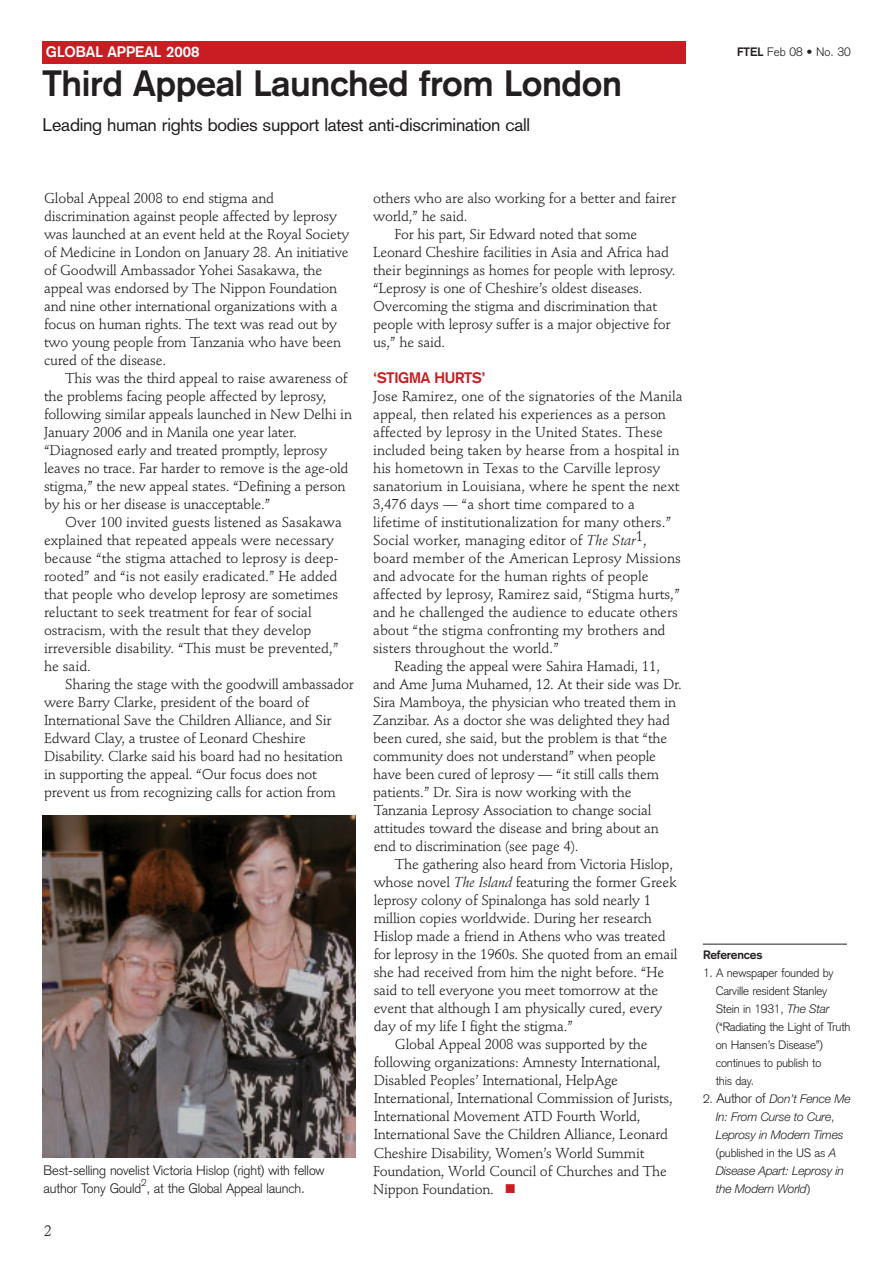
<style>
.page{position:relative;width:893px;height:1262px;background:#fff}
.page>*{position:absolute;margin:0;border:0;box-sizing:border-box;transform-origin:0 0}
.t1{font:700 36px "Akzidenz Grotesk";letter-spacing:-.01em;color:#231f20}
.t2{font:18px "Akzidenz Grotesk";letter-spacing:-.015em;color:#231f20}
.t3{font:700 15px "Akzidenz Grotesk";color:#fff}
.t4{font:700 15px "Akzidenz Grotesk";letter-spacing:-.015em;color:#c71d23}
.t5{font:15px "Stempel Schneidler";color:#231f20}
.t6{font:14.25px/18px "Stempel Schneidler";letter-spacing:-.015em;color:#231f20}
.t7{font:300 13.5px/18px "Akzidenz Grotesk";letter-spacing:-.01em;color:#231f20}
.t8{font:300 12px/18px "Akzidenz Grotesk";letter-spacing:-.015em;color:#231f20}
.t9{font:italic 300 12px/18px "Helvetica Neue";letter-spacing:-.015em;color:#231f20;text-align:center}
.t10{font:700 12px "Akzidenz Grotesk";letter-spacing:-.015em;color:#231f20}
.t11{font:300 9.75px "Akzidenz Grotesk";color:#231f20}
.s1{font-weight:700}
.s2{font-style:italic}
.s3{color:#c71d23}
.s4{font-family:"Helvetica Neue";font-style:italic}
.s5{font-family:"Akzidenz Grotesk";font-style:normal}
.s6{font-family:"Akzidenz Grotesk";font-style:normal;font-size:13.5px}
</style>
<div class="page">
<div style="left:43px;top:41px;width:642px;height:22px;background:#c71d23"></div>
<img style="left:43px;top:815px;width:312px;height:342px">
<hr style="left:702px;top:943px;width:144px;height:1px;background:#231f20">
<p class="t3" style="left:46px;top:46px;width:155px">GLOBAL APPEAL 2008</p>
<p class="t8" style="left:737px;top:44px;width:115px"><span class="s1">FTEL</span> Feb 08 • No. 30</p>
<h1 class="t1" style="left:43px;top:71px;width:581px">Third Appeal Launched from London</h1>
<p class="t2" style="left:43px;top:118px;width:489px">Leading human rights bodies support latest anti-discrimination call</p>
<p class="t6" style="left:44px;top:191px;width:307px">Global Appeal 2008 to end stigma and discrimination against people affected by leprosy was launched at an event held at the Royal Society of Medicine in London on January 28. An initiative of Goodwill Ambassador Yohei Sasakawa, the appeal was endorsed by The Nippon Foundation and nine other international organizations with a focus on human rights. The text was read out by two young people from Tanzania who have been cured of the disease.</p>
<p class="t6" style="left:44px;top:371px;width:309px;text-indent:21px">This was the third appeal to raise awareness of the problems facing people affected by leprosy, following similar appeals launched in New Delhi in January 2006 and in Manila one year later. “Diagnosed early and treated promptly, leprosy leaves no trace. Far harder to remove is the age-old stigma,” the new appeal states. “Defining a person by his or her disease is unacceptable.”</p>
<p class="t6" style="left:44px;top:515px;width:299px;text-indent:21px">Over 100 invited guests listened as Sasakawa explained that repeated appeals were necessary because “the stigma attached to leprosy is deep&shy;rooted” and “is not easily eradicated.” He added that people who develop leprosy are sometimes reluctant to seek treatment for fear of social ostracism, with the result that they develop irreversible disability. “This must be prevented,” he said.</p>
<p class="t6" style="left:44px;top:677px;width:311px;text-indent:21px">Sharing the stage with the goodwill ambassador were Barry Clarke, president of the board of International Save the Children Alliance, and Sir Edward Clay, a trustee of Leonard Cheshire Disability. Clarke said his board had no hesitation in supporting the appeal. “Our focus does not prevent us from recognizing calls for action from</p>
<p class="t7" style="left:44px;top:1163px;width:282px">Best-selling novelist Victoria Hislop (right) with fellow author Tony Gould , at the Global Appeal launch.</p>
<p class="t11" style="left:141px;top:1179px;width:7px">2</p>
<p class="t5" style="left:44px;top:1224px;width:9px">2</p>
<p class="t6" style="left:373px;top:191px;width:304px">others who are also working for a better and fairer</p>
<p class="t6" style="left:373px;top:209px;width:96px">world,” he said.</p>
<p class="t6" style="left:394px;top:227px;width:244px">For his part, Sir Edward noted that some</p>
<p class="t6" style="left:373px;top:245px;width:297px">Leonard Cheshire facilities in Asia and Africa had</p>
<p class="t6" style="left:373px;top:263px;width:304px">their beginnings as homes for people with leprosy.</p>
<p class="t6" style="left:373px;top:281px;width:271px">“Leprosy is one of Cheshire’s oldest diseases.</p>
<p class="t6" style="left:373px;top:299px;width:285px">Overcoming the stigma and discrimination that</p>
<p class="t6" style="left:373px;top:317px;width:299px">people with leprosy suffer is a major objective for</p>
<p class="t6" style="left:373px;top:335px;width:73px">us,” he said.</p>
<p class="t4" style="left:373px;top:372px;width:114px">‘STIGMA HURTS’</p>
<p class="t6" style="left:373px;top:389px;width:311px">Jose Ramirez, one of the signatories of the Manila</p>
<p class="t6" style="left:373px;top:407px;width:294px">appeal, then related his experiences as a person</p>
<p class="t6" style="left:373px;top:425px;width:291px">affected by leprosy in the United States. These</p>
<p class="t6" style="left:373px;top:443px;width:308px">included being taken by hearse from a hospital in</p>
<p class="t6" style="left:373px;top:461px;width:289px">his hometown in Texas to the Carville leprosy</p>
<p class="t6" style="left:373px;top:479px;width:308px">sanatorium in Louisiana, where he spent the next</p>
<p class="t6" style="left:373px;top:497px;width:263px">3,476 days — “a short time compared to a</p>
<p class="t6" style="left:373px;top:515px;width:299px">lifetime of institutionalization for many others.”</p>
<p class="t6" style="left:373px;top:533px;width:275px">Social worker, managing editor of <span class="s2">The Star</span>1,</p>
<p class="t6" style="left:373px;top:551px;width:309px">board member of the American Leprosy Missions</p>
<p class="t6" style="left:373px;top:569px;width:277px">and advocate for the human rights of people</p>
<p class="t6" style="left:373px;top:587px;width:308px">affected by leprosy, Ramirez said, “Stigma hurts,”</p>
<p class="t6" style="left:373px;top:605px;width:306px">and he challenged the audience to educate others</p>
<p class="t6" style="left:373px;top:623px;width:294px">about “the stigma confronting my brothers and</p>
<p class="t6" style="left:373px;top:641px;width:187px">sisters throughout the world.”</p>
<p class="t6" style="left:394px;top:659px;width:267px">Reading the appeal were Sahira Hamadi, 11,</p>
<p class="t6" style="left:373px;top:677px;width:310px">and Ame Juma Muhamed, 12. At their side was Dr.</p>
<p class="t6" style="left:373px;top:695px;width:304px">Sira Mamboya, the physician who treated them in</p>
<p class="t6" style="left:373px;top:713px;width:298px">Zanzibar. As a doctor she was delighted they had</p>
<p class="t6" style="left:373px;top:731px;width:296px">been cured, she said, but the problem is that “the</p>
<p class="t6" style="left:373px;top:749px;width:284px">community does not understand” when people</p>
<p class="t6" style="left:373px;top:767px;width:287px">have been cured of leprosy — “it still calls them</p>
<p class="t6" style="left:373px;top:785px;width:260px">patients.” Dr. Sira is now working with the</p>
<p class="t6" style="left:373px;top:803px;width:279px">Tanzania Leprosy Association to change social</p>
<p class="t6" style="left:373px;top:821px;width:287px">attitudes toward the disease and bring about an</p>
<p class="t6" style="left:373px;top:839px;width:206px">end to discrimination (see page 4).</p>
<p class="t6" style="left:395px;top:857px;width:279px">The gathering also heard from Victoria Hislop,</p>
<p class="t6" style="left:373px;top:875px;width:305px">whose novel <span class="s2">The Island</span> featuring the former Greek</p>
<p class="t6" style="left:373px;top:893px;width:279px">leprosy colony of Spinalonga has sold nearly 1</p>
<p class="t6" style="left:373px;top:911px;width:280px">million copies worldwide. During her research</p>
<p class="t6" style="left:373px;top:929px;width:293px">Hislop made a friend in Athens who was treated</p>
<p class="t6" style="left:373px;top:947px;width:305px">for leprosy in the 1960s. She quoted from an email</p>
<p class="t6" style="left:373px;top:965px;width:292px">she had received from him the night before. “He</p>
<p class="t6" style="left:373px;top:983px;width:286px">said to tell everyone you meet tomorrow at the</p>
<p class="t6" style="left:373px;top:1001px;width:290px">event that although I am physically cured, every</p>
<p class="t6" style="left:373px;top:1019px;width:201px">day of my life I fight the stigma.”</p>
<p class="t6" style="left:395px;top:1037px;width:254px">Global Appeal 2008 was supported by the</p>
<p class="t6" style="left:373px;top:1055px;width:288px">following organizations: Amnesty International,</p>
<p class="t6" style="left:373px;top:1073px;width:246px">Disabled Peoples’ International, HelpAge</p>
<p class="t6" style="left:373px;top:1091px;width:301px">International, International Commission of Jurists,</p>
<p class="t6" style="left:373px;top:1109px;width:268px">International Movement ATD Fourth World,</p>
<p class="t6" style="left:373px;top:1127px;width:296px">International Save the Children Alliance, Leonard</p>
<p class="t6" style="left:373px;top:1145px;width:272px">Cheshire Disability, Women’s World Summit</p>
<p class="t6" style="left:373px;top:1163px;width:295px">Foundation, World Council of Churches and The</p>
<p class="t6" style="left:373px;top:1181px;width:143px">Nippon Foundation. <span class="s3">■</span></p>
<p class="t10" style="left:703px;top:950px;width:61px">References</p>
<p class="t8" style="left:715px;top:965px;width:136px;text-indent:-13px">1. A newspaper founded by<br>Carville resident Stanley<br>Stein in 1931, <span class="s4">The Star </span>(“Radiating the Light of Truth on Hansen’s Disease”) continues to publish to<br>this day.</p>
<p class="t9" style="left:703px;top:1091px;width:149px"><span class="s5">2.</span> <span class="s6">Author of</span> Don’t Fence Me<br>In: From Curse to Cure<span class="s5">,<br></span>Leprosy in Modern Times</p>
<p class="t8" style="left:715px;top:1145px;width:122px">(published in the US as <span class="s4">A</span></p>
<p class="t9" style="left:715px;top:1163px;width:130px;text-align:left">Disease Apart: Leprosy in the Modern World<span class="s5">)</span></p>
</div>
